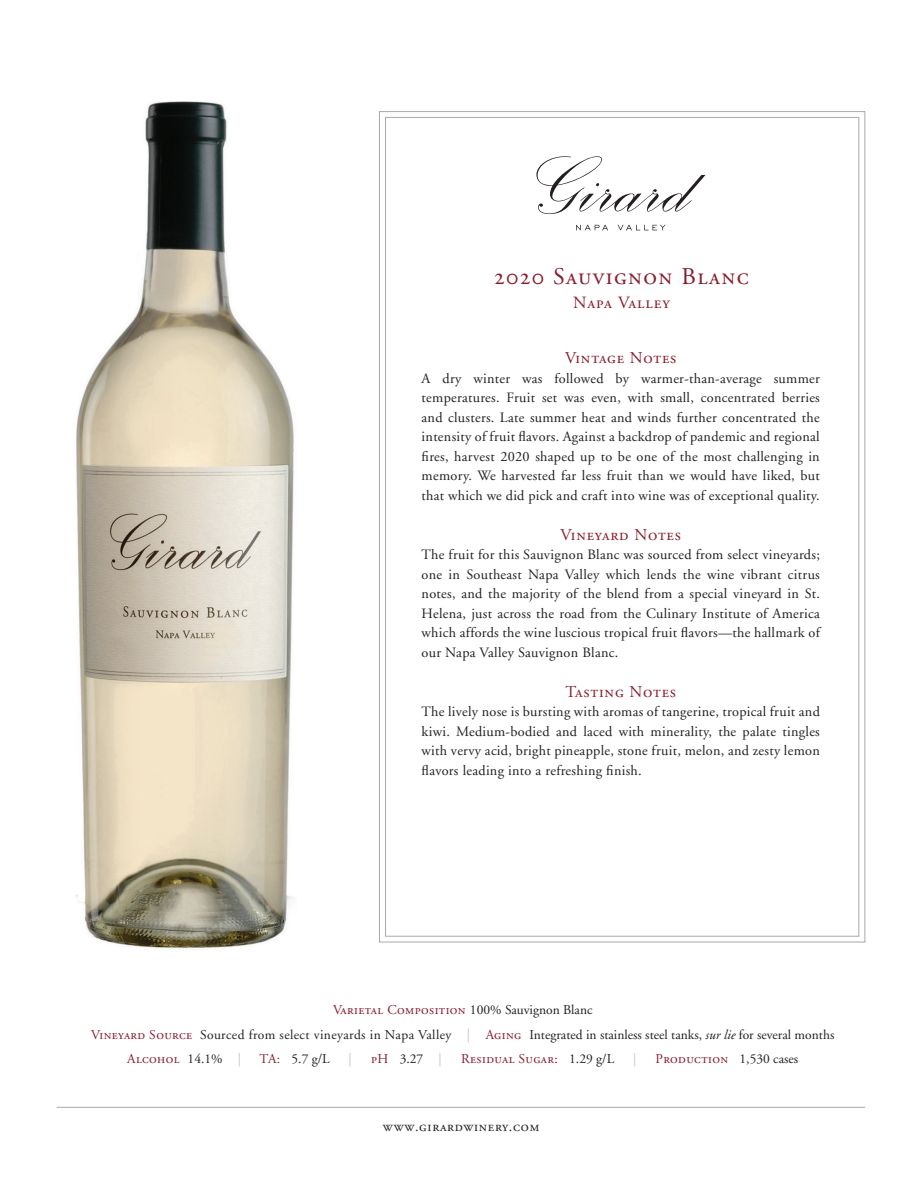
<style>
.page{position:relative;width:918px;height:1188px;background:#fff}
.page>*{position:absolute;margin:0;border:0;box-sizing:border-box;transform-origin:0 0}
.t1{font:24px "Adobe Garamond Regular SC";letter-spacing:.06em;color:#881e2e}
.t2{font:17.25px "Adobe Garamond Regular SC";letter-spacing:.055em;color:#881e2e}
.t3{font:16.5px "Adobe Garamond Regular SC";letter-spacing:.05em;color:#881e2e}
.body{font:14.25px/19.5px "Adobe Garamond";letter-spacing:.02em;color:#231f20;text-align:justify}
.body-2{font:14.25px "Adobe Garamond Regular SC";letter-spacing:.05em;color:#231f20}
.t4{font:13.5px "Adobe Garamond";color:#231f20}
.t5{font:13.5px "Adobe Garamond Regular SC";letter-spacing:.03em;color:#881e2e}
.t6{font:13.5px "Adobe Garamond Regular SC";color:#c1c2c4}
.s1{font-family:"Adobe Garamond";color:#231f20}
.s2{font-family:"Adobe Garamond Regular SC";color:#881e2e}
.s3{font-family:"Adobe Garamond Regular SC";color:#c1c2c4}
.s4{font-style:italic}
.s5{color:#c1c2c4}
</style>
<div class="page">
<img style="left:76px;top:101px;width:218px;height:848px">
<svg style="left:536px;top:156px;width:170px;height:58px"></svg>
<svg style="left:576px;top:225px;width:32px;height:5px"></svg>
<svg style="left:618px;top:225px;width:48px;height:5px"></svg>
<hr style="left:57px;top:1107px;width:808px;height:1px;background:#a8a9ad">
<p class="t1" style="left:494px;top:264px;width:256px">2020 Sauvignon Blanc</p>
<p class="t2" style="left:573px;top:293px;width:98px">Napa Valley</p>
<p class="t3" style="left:565px;top:349px;width:113px">Vintage Notes</p>
<p class="body" style="left:422px;top:369px;width:400px">A dry winter was followed by warmer-than-average summer temperatures. Fruit set was even, with small, concentrated berries and clusters. Late summer heat and winds further concentrated the intensity of fruit flavors. Against a backdrop of pandemic and regional fires, harvest 2020 shaped up to be one of the most challenging in memory. We harvested far less fruit than we would have liked, but that which we did pick and craft into wine was of exceptional quality.</p>
<p class="t3" style="left:560px;top:526px;width:122px">Vineyard Notes</p>
<p class="body" style="left:422px;top:545px;width:400px">The fruit for this Sauvignon Blanc was sourced from select vineyards; one in Southeast Napa Valley which lends the wine vibrant citrus notes, and the majority of the blend from a special vineyard in St.<br>Helena, just across the road from the Culinary Institute of America which affords the wine luscious tropical fruit flavors—the hallmark of our Napa Valley Sauvignon Blanc.</p>
<p class="t3" style="left:565px;top:683px;width:112px">Tasting Notes</p>
<p class="body" style="left:422px;top:702px;width:400px">The lively nose is bursting with aromas of tangerine, tropical fruit and kiwi. Medium-bodied and laced with minerality, the palate tingles with vervy acid, bright pineapple, stone fruit, melon, and zesty lemon flavors leading into a refreshing finish.</p>
<p class="t5" style="left:333px;top:1003px;width:261px">Varietal Composition <span class="s1">100% Sauvignon Blanc</span></p>
<p class="t4" style="left:91px;top:1027px;width:745px"><span class="s2">Vineyard Source</span> Sourced from select vineyards in Napa Valley <span class="s3">|</span> <span class="s2">Aging</span> Integrated in stainless steel tanks, <span class="s4">sur lie</span> for several months</p>
<p class="t5" style="left:127px;top:1051px;width:115px">Alcohol <span class="s1">14.1%</span> <span class="s5">|</span></p>
<p class="t4" style="left:260px;top:1051px;width:72px"><span class="s2">TA:</span> 5.7 g/L</p>
<p class="t6" style="left:349px;top:1051px;width:5px">|</p>
<p class="t4" style="left:371px;top:1051px;width:72px"><span class="s2">pH</span> 3.27 <span class="s3">|</span></p>
<p class="t5" style="left:461px;top:1051px;width:155px">Residual Sugar: <span class="s1">1.29 g/L</span></p>
<p class="t6" style="left:633px;top:1051px;width:5px">|</p>
<p class="t5" style="left:656px;top:1051px;width:144px">Production <span class="s1">1,530 cases</span></p>
<p class="body-2" style="left:383px;top:1119px;width:158px">www.girardwinery.com</p>
</div>
